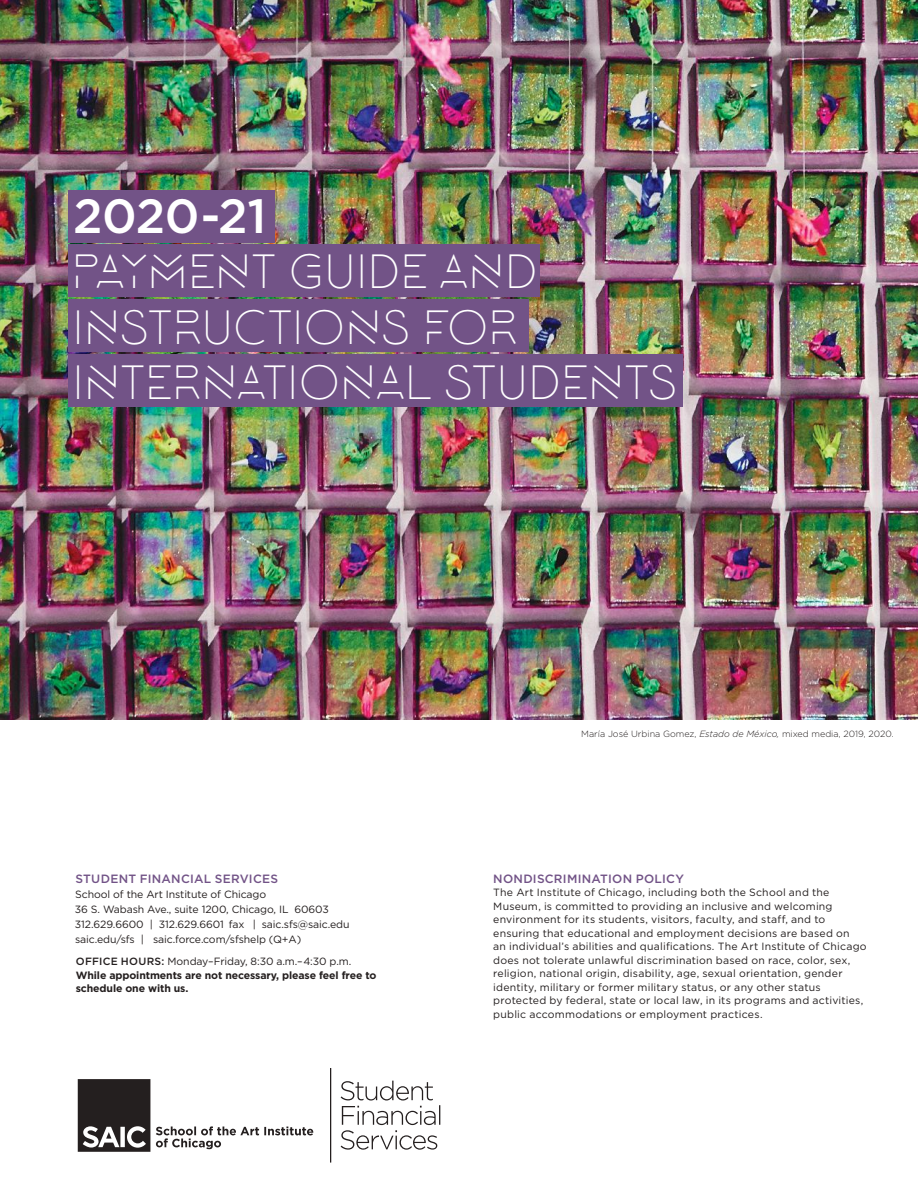
<style>
.page{position:relative;width:918px;height:1188px;background:#fff}
.page>*{position:absolute;margin:0;border:0;box-sizing:border-box;transform-origin:0 0}
.t1{font:48px/55.5px "Lombok";letter-spacing:-.01em;color:#fff}
.t2{font:500 48px "Gotham";letter-spacing:-.01em;color:#fff}
.t3{font:500 12px "Gotham";letter-spacing:.02em;color:#725387}
.t4{font:10.5px/13.5px "Gotham";letter-spacing:.02em;color:#241f1f}
.t5{font:10.5px/15px "Gotham";letter-spacing:-.01em;color:#241f1f}
.t6{font:700 10.5px/13.5px "Gotham";letter-spacing:-.01em;color:#241f1f}
.t7{font:300 9px "Gotham";color:#241f1f}
.s1{font-weight:500}
.s2{font-weight:400}
.s3{font-style:italic}
</style>
<div class="page">
<img style="left:0;top:0;width:918px;height:719px">
<div style="left:68px;top:244px;width:472px;height:53px;background:#725387"></div>
<div style="left:68px;top:190px;width:206px;height:53px;background:#725387"></div>
<div style="left:68px;top:300px;width:461px;height:52px;background:#725387"></div>
<div style="left:68px;top:355px;width:615px;height:52px;background:#725387"></div>
<svg style="left:78px;top:1079px;width:235px;height:73px"></svg>
<div style="left:330px;top:1068px;width:1px;height:94px;border:1px solid #241f1f"></div>
<svg style="left:341px;top:1081px;width:99px;height:69px"></svg>
<h1 class="t2" style="left:73px;top:189px;width:195px">2020-21</h1>
<h1 class="t1" style="left:71px;top:244px;width:608px">PAYMENT GUIDE AND<br>INSTRUCTIONS FOR<br>INTERNATIONAL STUDENTS</h1>
<p class="t3" style="left:75px;top:872px;width:204px">STUDENT FINANCIAL SERVICES</p>
<p class="t5" style="left:75px;top:886px;width:276px">School of the Art Institute of Chicago<br>36 S. Wabash Ave., suite 1200, Chicago, IL 60603<br>312.629.6600 | 312.629.6601 fax | saic.sfs@saic.edu saic.edu/sfs | saic.force.com/sfshelp (Q+A)</p>
<p class="t6" style="left:76px;top:954px;width:302px"><span class="s1">OFFICE HOURS:</span> <span class="s2">Monday–Friday, 8:30 a.m.–4:30 p.m.<br></span>While appointments are not necessary, please feel free to schedule one with us.</p>
<p class="t7" style="left:581px;top:728px;width:314px">María José Urbina Gomez, <span class="s3">Estado de México,</span> mixed media, 2019, 2020.</p>
<p class="t3" style="left:493px;top:872px;width:192px">NONDISCRIMINATION POLICY</p>
<p class="t4" style="left:493px;top:886px;width:375px">The Art Institute of Chicago, including both the School and the Museum, is committed to providing an inclusive and welcoming environment for its students, visitors, faculty, and staff, and to ensuring that educational and employment decisions are based on<br>an individual’s abilities and qualifications. The Art Institute of Chicago does not tolerate unlawful discrimination based on race, color, sex, religion, national origin, disability, age, sexual orientation, gender identity, military or former military status, or any other status protected by federal, state or local law, in its programs and activities, public accommodations or employment practices.</p>
</div>
